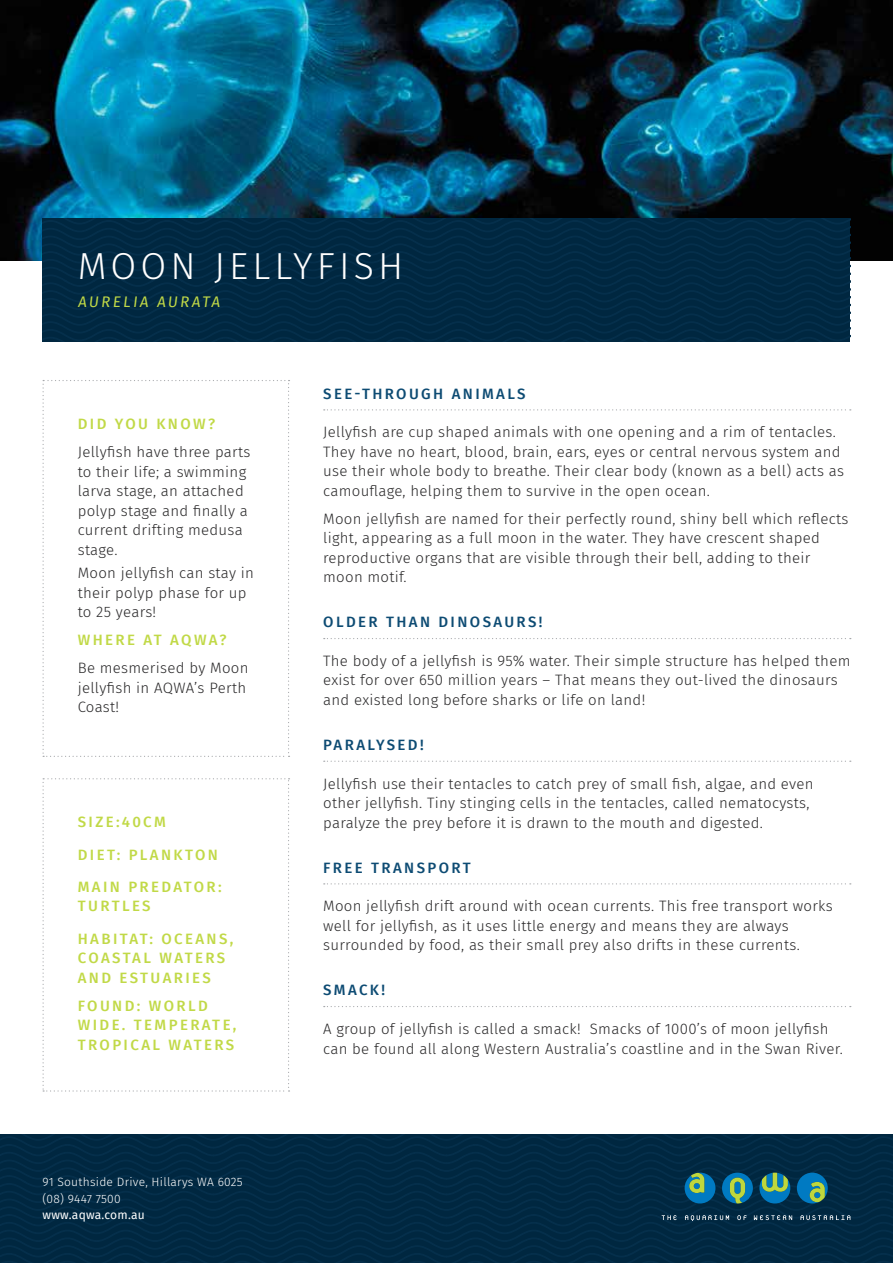
<style>
.page{position:relative;width:893px;height:1263px;background:#fff}
.page>*{position:absolute;margin:0;border:0;box-sizing:border-box;transform-origin:0 0}
.t1{font:300 37.5px "Fira Sans";letter-spacing:.11em;color:#fff}
.t2{font:300 15px/19.5px "Fira Sans";letter-spacing:.02em;color:#292829}
.t3{font:500 15px/32.2px "Fira Sans";letter-spacing:.16em;color:#c1d947}
.t4{font:500 15px "Fira Sans";letter-spacing:.16em;color:#0d4b73}
.t5{font:15px "Fira Sans";color:#c1d947}
.t6{font:300 12px/17px "Fira Sans";letter-spacing:.02em;color:#fff}
.t7{font:12px "Fira Sans";letter-spacing:.02em;color:#fff}
</style>
<div class="page">
<svg style="left:0;top:1134px;width:893px;height:129px;background:#032c45"></svg>
<img style="left:0;top:0;width:893px;height:261px">
<svg style="left:43px;top:218px;width:807px;height:124px;background:#012842"></svg>
<svg style="left:324px;top:409px;width:527px;height:1px"></svg>
<svg style="left:324px;top:638px;width:527px;height:1px"></svg>
<svg style="left:324px;top:761px;width:527px;height:1px"></svg>
<svg style="left:324px;top:883px;width:527px;height:1px"></svg>
<svg style="left:324px;top:1006px;width:527px;height:1px"></svg>
<svg style="left:43px;top:380px;width:247px;height:377px"></svg>
<svg style="left:43px;top:778px;width:247px;height:313px"></svg>
<h1 class="t1" style="left:78px;top:239px;width:327px">MOON JELLYFISH</h1>
<p class="t5" style="left:78px;top:290px;width:146px">AURELIA AURATA</p>
<p class="t3" style="left:78px;top:407px;width:139px">DID YOU KNOW?</p>
<p class="t2" style="left:78px;top:442px;width:174px">Jellyfish have three parts to their life; a swimming larva stage, an attached polyp stage and finally a current drifting medusa stage.</p>
<p class="t2" style="left:78px;top:563px;width:178px">Moon jellyfish can stay in their polyp phase for up to 25 years!</p>
<p class="t3" style="left:78px;top:623px;width:150px">WHERE AT AQWA?</p>
<p class="t2" style="left:78px;top:658px;width:172px">Be mesmerised by Moon jellyfish in AQWA’s Perth<br>Coast!</p>
<p class="t3" style="left:78px;top:805px;width:145px">SIZE:40CM<br>DIET: PLANKTON<br>MAIN PREDATOR:</p>
<p class="t3" style="left:78px;top:889px;width:157px">TURTLES<br>HABITAT: OCEANS,</p>
<p class="t3" style="left:78px;top:947px;width:149px;line-height:19.5px">COASTAL WATERS<br>AND ESTUARIES</p>
<p class="t3" style="left:78px;top:995px;width:160px;line-height:19.5px">FOUND: WORLD<br>WIDE. TEMPERATE,<br>TROPICAL WATERS</p>
<p class="t6" style="left:43px;top:1174px;width:202px">91 Southside Drive, Hillarys WA 6025 (08) 9447 7500</p>
<p class="t7" style="left:43px;top:1206px;width:104px">www.aqwa.com.au</p>
<p class="t4" style="left:323px;top:381px;width:204px">SEE-THROUGH ANIMALS</p>
<p class="t2" style="left:323px;top:422px;width:522px">Jellyfish are cup shaped animals with one opening and a rim of tentacles.<br>They have no heart, blood, brain, ears, eyes or central nervous system and use their whole body to breathe. Their clear body (known as a bell) acts as camouflage, helping them to survive in the open ocean.</p>
<p class="t2" style="left:323px;top:509px;width:527px">Moon jellyfish are named for their perfectly round, shiny bell which reflects light, appearing as a full moon in the water. They have crescent shaped reproductive organs that are visible through their bell, adding to their moon motif.</p>
<p class="t4" style="left:323px;top:610px;width:221px">OLDER THAN DINOSAURS!</p>
<p class="t2" style="left:323px;top:651px;width:529px">The body of a jellyfish is 95% water. Their simple structure has helped them exist for over 650 million years – That means they out-lived the dinosaurs and existed long before sharks or life on land!</p>
<p class="t4" style="left:323px;top:733px;width:102px">PARALYSED!</p>
<p class="t2" style="left:323px;top:774px;width:492px">Jellyfish use their tentacles to catch prey of small fish, algae, and even other jellyfish. Tiny stinging cells in the tentacles, called nematocysts, paralyze the prey before it is drawn to the mouth and digested.</p>
<p class="t4" style="left:323px;top:855px;width:149px">FREE TRANSPORT</p>
<p class="t2" style="left:323px;top:896px;width:511px">Moon jellyfish drift around with ocean currents. This free transport works well for jellyfish, as it uses little energy and means they are always surrounded by food, as their small prey also drifts in these currents.</p>
<p class="t4" style="left:323px;top:978px;width:63px">SMACK!</p>
<p class="t2" style="left:323px;top:1019px;width:521px">A group of jellyfish is called a smack! Smacks of 1000’s of moon jellyfish can be found all along Western Australia’s coastline and in the Swan River.</p>
</div>
